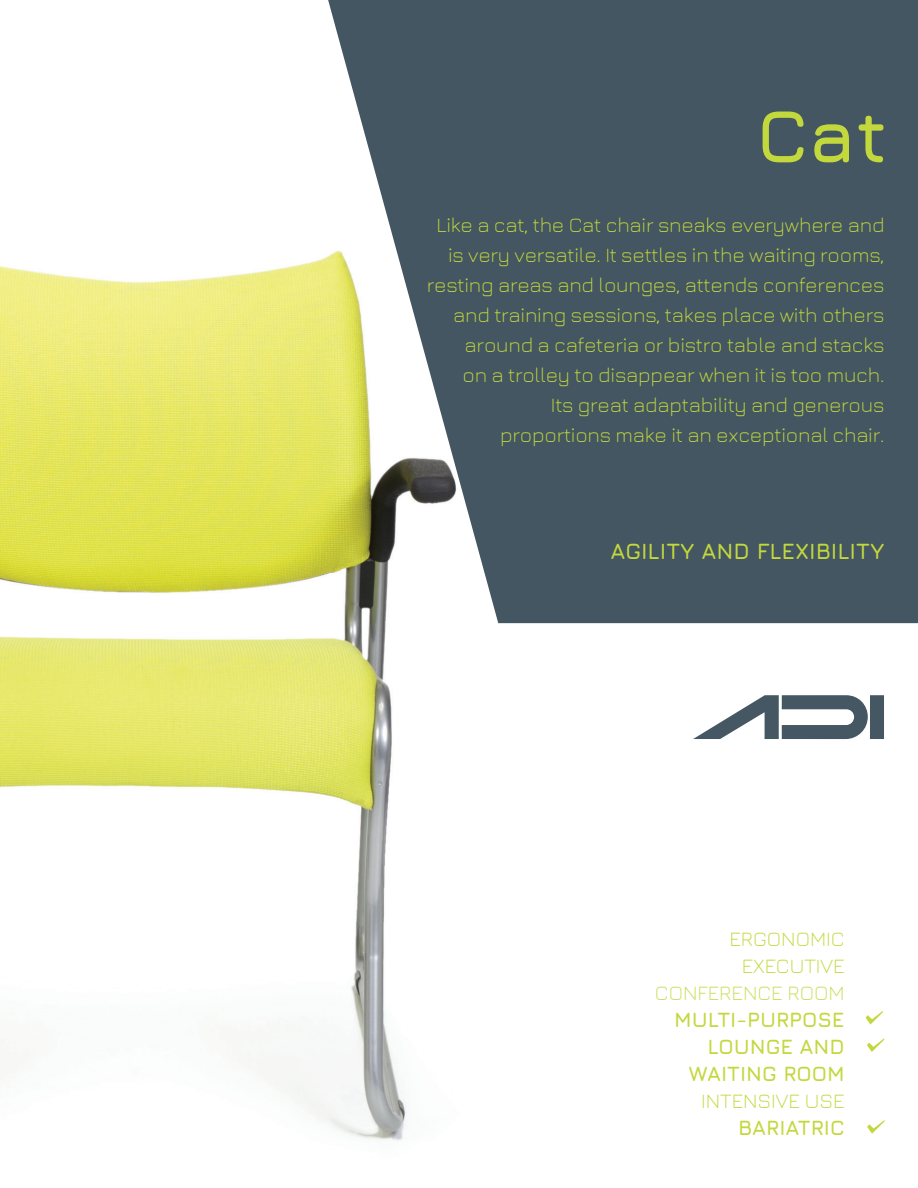
<style>
.page{position:relative;width:918px;height:1188px;background:#fff}
.page>*{position:absolute;margin:0;border:0;box-sizing:border-box;transform-origin:0 0}
.t1{font:700 75px "Jura";color:#c3d83d}
.t2{font:700 22.5px "Jura";color:#c3d83d}
.t3{font:300 21px/30px "Jura";letter-spacing:-.01em;color:#c3d83d;text-align:center}
.t4{font:700 21px/27px "Jura";color:#c3d83d;text-align:right}
.t5{font:300 21px "Jura";color:#cbdc59}
</style>
<div class="page">
<img style="left:0;top:256px;width:591px;height:885px">
<svg style="left:328px;top:0;width:590px;height:623px;background:#59696f"></svg>
<svg style="left:867px;top:1120px;width:18px;height:14px"></svg>
<svg style="left:866px;top:1011px;width:17px;height:14px"></svg>
<svg style="left:867px;top:1038px;width:17px;height:14px"></svg>
<div style="left:870px;top:695px;width:14px;height:44px;background:#445762"></div>
<svg style="left:693px;top:695px;width:175px;height:44px"></svg>
<h1 class="t1" style="left:757px;top:82px;width:132px">Cat</h1>
<p class="t3" style="left:427px;top:208px;width:459px;text-align:right">Like a cat, the Cat chair sneaks everywhere and is very versatile. It settles in the waiting rooms, resting areas and lounges, attends conferences and training sessions, takes place with others around a cafeteria or bistro table and stacks<br>on a trolley to disappear when it is too much.<br>Its great adaptability and generous<br>proportions make it an exceptional chair.</p>
<p class="t2" style="left:611px;top:535px;width:275px">AGILITY AND FLEXIBILITY</p>
<p class="t3" style="left:729px;top:924px;width:117px;line-height:27px">ERGONOMIC<br>EXECUTIVE</p>
<p class="t5" style="left:655px;top:978px;width:191px">CONFERENCE ROOM</p>
<p class="t4" style="left:674px;top:1005px;width:172px">MULTI-PURPOSE<br>LOUNGE AND<br>WAITING ROOM</p>
<p class="t3" style="left:701px;top:1084px;width:145px">INTENSIVE USE</p>
<p class="t4" style="left:738px;top:1113px;width:108px">BARIATRIC</p>
</div>
